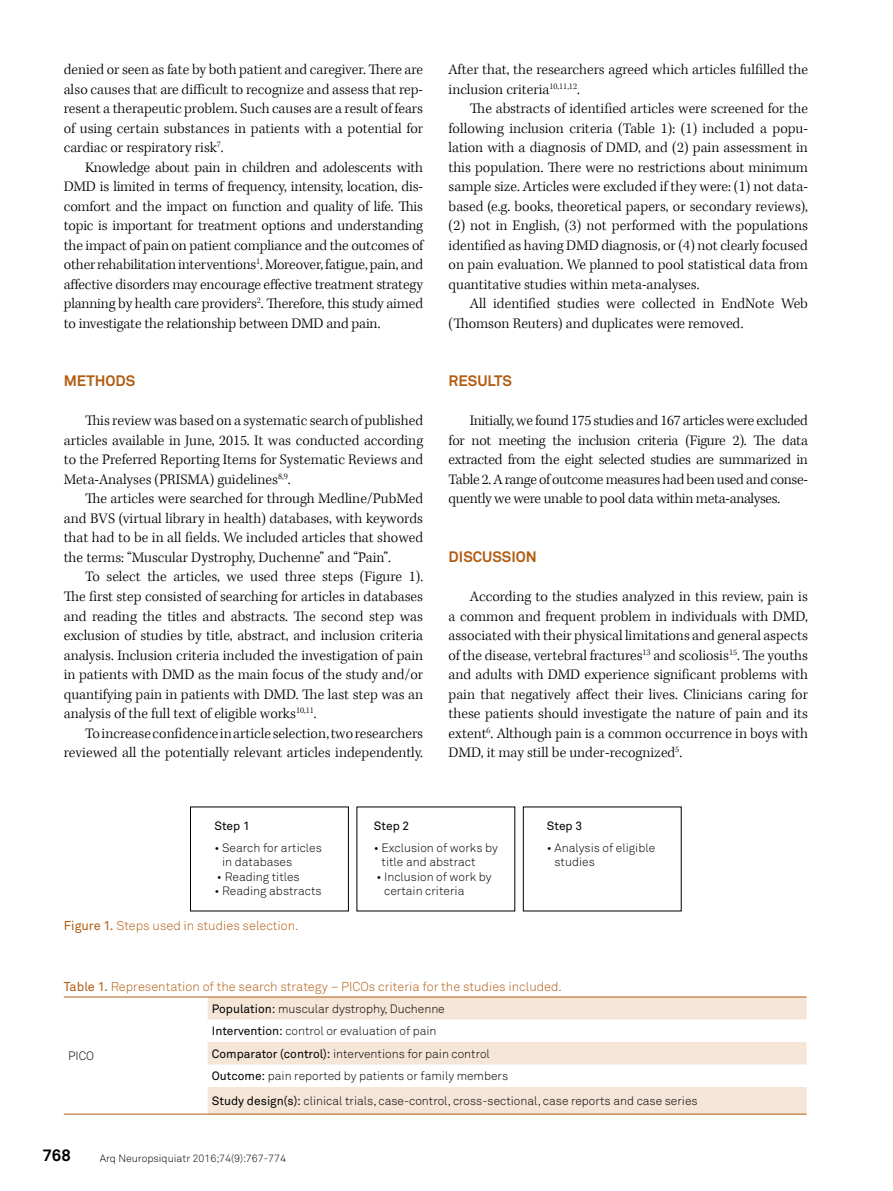
<style>
.page{position:relative;width:893px;height:1191px;background:#fff}
.page>*{position:absolute;margin:0;border:0;box-sizing:border-box;transform-origin:0 0}
.t1{font:700 16.5px "Akkurat Pro";color:#000}
.t2{font:300 15px/19.5px "Kepler Std";color:#000;text-align:justify}
.t3{font:700 15px "Akkurat Pro";color:#b15c12}
.t4{font:12.75px "Akkurat Light Pro";color:#b15c12}
.t5{font:12px/14.4px "Akkurat Light Pro";color:#000}
.t6{font:12px "Akkurat Pro";color:#000}
.t7{font:10.5px "Akkurat Light Pro";color:#000}
.s1{font-family:"Akkurat Pro"}
</style>
<div class="page">
<svg style="left:208px;top:997px;width:598px;height:116px;fill:#f5e6d8"></svg>
<hr style="left:64px;top:996px;width:144px;height:1px;background:#b15c12">
<hr style="left:64px;top:1113px;width:144px;height:1px;background:#b15c12">
<hr style="left:208px;top:996px;width:598px;height:1px;background:#b15c12">
<hr style="left:208px;top:1113px;width:598px;height:1px;background:#b15c12">
<div style="left:190px;top:806px;width:159px;height:105px;border:1px solid #000"></div>
<p class="t2" style="left:64px;top:60px;width:361px">denied or seen as fate by both patient and caregiver. There are also causes that are difficult to recognize and assess that rep&shy;resent a therapeutic problem. Such causes are a result of fears of using certain substances in patients with a potential for cardiac or respiratory risk<sup>7</sup>.</p>
<p class="t2" style="left:64px;top:158px;width:361px;text-indent:21px">Knowledge about pain in children and adolescents with DMD is limited in terms of frequency, intensity, location, dis&shy;comfort and the impact on function and quality of life. This topic is important for treatment options and understanding the impact of pain on patient compliance and the outcomes of other rehabilitation interventions<sup>1</sup>. Moreover, fatigue, pain, and affective disorders may encourage effective treatment strategy planning by health care providers<sup>2</sup>. Therefore, this study aimed to investigate the relationship between DMD and pain.</p>
<p class="t3" style="left:64px;top:372px;width:73px">METHODS</p>
<p class="t2" style="left:64px;top:411px;width:361px;text-indent:21px">This review was based on a systematic search of published articles available in June, 2015. It was conducted according to the Preferred Reporting Items for Systematic Reviews and Meta-Analyses (PRISMA) guidelines<sup>8,9</sup>.</p>
<p class="t2" style="left:64px;top:489px;width:361px;text-indent:21px">The articles were searched for through Medline/PubMed and BVS (virtual library in health) databases, with keywords that had to be in all fields. We included articles that showed the terms: “Muscular Dystrophy, Duchenne” and “Pain”.</p>
<p class="t2" style="left:64px;top:567px;width:361px;text-indent:21px">To select the articles, we used three steps (Figure 1).<br>The first step consisted of searching for articles in databases and reading the titles and abstracts. The second step was exclusion of studies by title, abstract, and inclusion criteria analysis. Inclusion criteria included the investigation of pain in patients with DMD as the main focus of the study and/or quantifying pain in patients with DMD. The last step was an analysis of the full text of eligible works<sup>10,11</sup>.</p>
<p class="t2" style="left:64px;top:723px;width:361px;text-align:right">To increase confidence in article selection, two researchers reviewed all the potentially relevant articles independently.</p>
<p class="t6" style="left:214px;top:818px;width:37px">Step 1</p>
<p class="t6" style="left:374px;top:818px;width:37px">Step 2</p>
<p class="t2" style="left:449px;top:60px;width:361px">After that, the researchers agreed which articles fulfilled the inclusion criteria<sup>10,11,12</sup>.</p>
<p class="t2" style="left:449px;top:99px;width:361px;text-indent:21px">The abstracts of identified articles were screened for the following inclusion criteria (Table 1): (1) included a popu&shy;lation with a diagnosis of DMD, and (2) pain assessment in this population. There were no restrictions about minimum sample size. Articles were excluded if they were: (1) not data&shy;based (e.g. books, theoretical papers, or secondary reviews), (2) not in English, (3) not performed with the populations identified as having DMD diagnosis, or (4) not clearly focused on pain evaluation. We planned to pool statistical data from quantitative studies within meta-analyses.</p>
<p class="t2" style="left:449px;top:294px;width:361px;text-indent:21px">All identified studies were collected in EndNote Web (Thomson Reuters) and duplicates were removed.</p>
<p class="t3" style="left:449px;top:372px;width:65px">RESULTS</p>
<p class="t2" style="left:449px;top:411px;width:361px;text-indent:21px">Initially, we found 175 studies and 167 articles were excluded for not meeting the inclusion criteria (Figure 2). The data extracted from the eight selected studies are summarized in Table 2. A range of outcome measures had been used and conse&shy;quently we were unable to pool data within meta-analyses.</p>
<p class="t3" style="left:449px;top:547px;width:90px">DISCUSSION</p>
<p class="t2" style="left:449px;top:587px;width:361px;text-indent:21px">According to the studies analyzed in this review, pain is a common and frequent problem in individuals with DMD, associated with their physical limitations and general aspects of the disease, vertebral fractures<sup>13</sup> and scoliosis<sup>15</sup>. The youths and adults with DMD experience significant problems with pain that negatively affect their lives. Clinicians caring for these patients should investigate the nature of pain and its extent<sup>6</sup>. Although pain is a common occurrence in boys with DMD, it may still be under-recognized<sup>5</sup>.</p>
<p class="t6" style="left:547px;top:818px;width:37px">Step 3</p>
<p class="t5" style="left:222px;top:840px;width:101px;text-indent:-8px">• Search for articles in databases</p>
<p class="t5" style="left:217px;top:869px;width:84px">• Reading titles</p>
<p class="t5" style="left:214px;top:884px;width:109px">• Reading abstracts</p>
<p class="t4" style="left:64px;top:917px;width:236px"><span class="s1">Figure 1.</span> Steps used in studies selection.</p>
<p class="t5" style="left:382px;top:840px;width:118px;text-indent:-8px">• Exclusion of works by title and abstract</p>
<p class="t5" style="left:384px;top:869px;width:109px;text-indent:-8px">• Inclusion of work by certain criteria</p>
<p class="t5" style="left:554px;top:840px;width:102px;text-indent:-8px">• Analysis of eligible studies</p>
<p class="t4" style="left:64px;top:978px;width:500px"><span class="s1">Table 1.</span> Representation of the search strategy – PICOs criteria for the studies included.</p>
<p class="t5" style="left:68px;top:1049px;width:28px">PICO</p>
<p class="t5" style="left:212px;top:997px;width:298px;line-height:22.5px"><span class="s1">Population:</span> muscular dystrophy, Duchenne <span class="s1">Intervention:</span> control or evaluation of pain<br><span class="s1">Comparator (control):</span> interventions for pain control <span class="s1">Outcome:</span> pain reported by patients or family members</p>
<p class="t5" style="left:212px;top:1094px;width:487px"><span class="s1">Study design(s):</span> clinical trials, case-control, cross-sectional, case reports and case series</p>
<p class="t1" style="left:43px;top:1145px;width:30px">768</p>
<p class="t7" style="left:100px;top:1151px;width:188px">Arq Neuropsiquiatr 2016;74(9):767-774</p>
</div>
